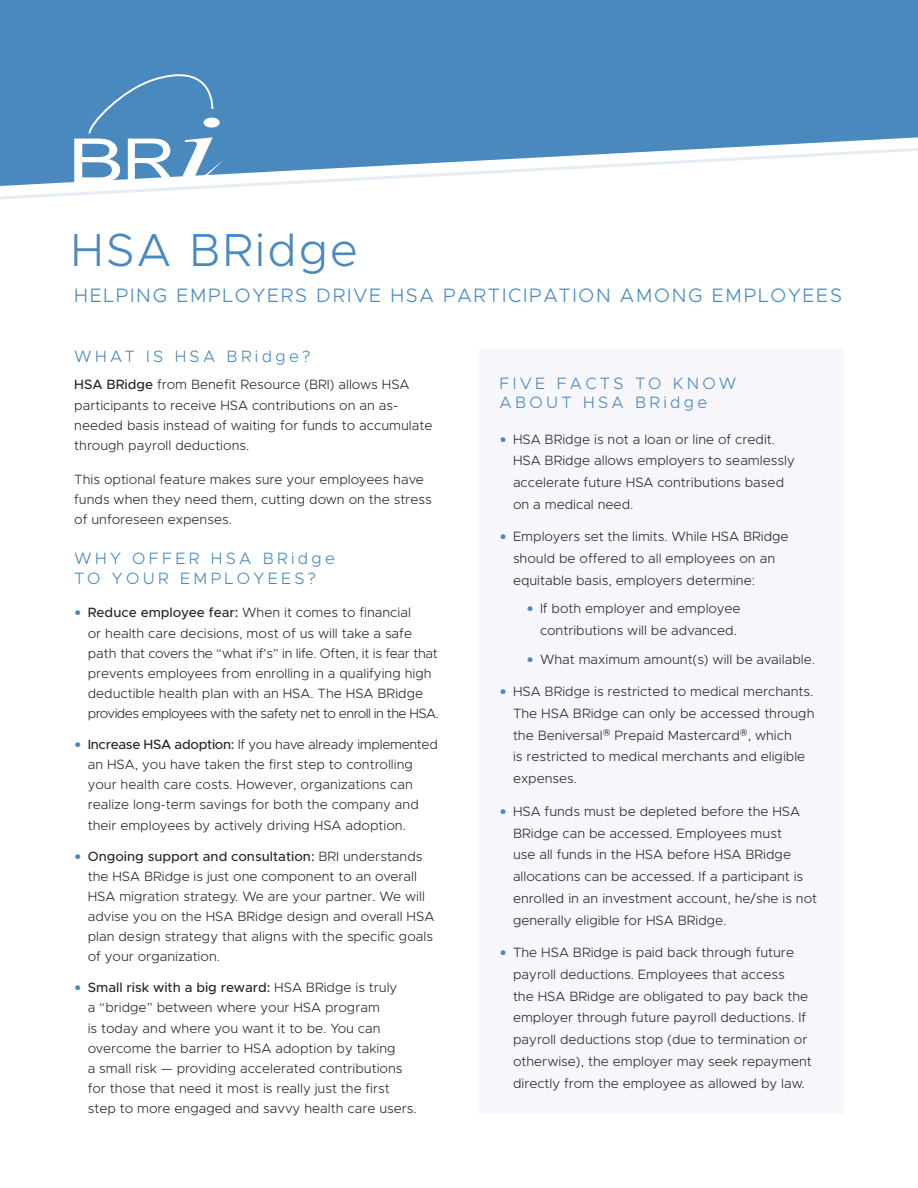
<style>
.page{position:relative;width:918px;height:1188px;background:#fff}
.page>*{position:absolute;margin:0;border:0;box-sizing:border-box;transform-origin:0 0}
.Section_Headline{font:300 46.5px "Metropolis";letter-spacing:.05em;color:#4a89be}
.Section_Headline-2{font:300 19.5px "Metropolis";letter-spacing:.09em;color:#4a89be}
.Subhead{font:300 16.5px/19.8px "Metropolis";letter-spacing:.2em;color:#4a89be}
.Lower_Page_Body{font:300 13.5px/20.1px "Metropolis";color:#282928}
.s1{font-weight:500}
.s2{font-family:"Verdana";font-weight:400;color:#4a89be}
</style>
<div class="page">
<div style="left:479px;top:349px;width:365px;height:765px;background:#f7f7fb"></div>
<div style="left:0;top:0;width:918px;height:146px;background:#4a89be"></div>
<svg style="left:74px;top:72px;width:149px;height:74px;background:#5a94c4"></svg>
<svg style="left:0;top:146px;width:918px;height:54px"></svg>
<p class="Section_Headline" style="left:71px;top:222px;width:288px">HSA BRidge</p>
<p class="Section_Headline-2" style="left:74px;top:284px;width:769px">HELPING EMPLOYERS DRIVE HSA PARTICIPATION AMONG EMPLOYEES</p>
<p class="Subhead" style="left:74px;top:347px;width:238px">WHAT IS HSA BRidge?</p>
<p class="Lower_Page_Body" style="left:74px;top:375px;width:360px"><span class="s1">HSA BRidge</span> from Benefit Resource (BRI) allows HSA participants to receive HSA contributions on an as&shy;needed basis instead of waiting for funds to accumulate through payroll deductions.</p>
<p class="Lower_Page_Body" style="left:74px;top:469px;width:359px">This optional feature makes sure your employees have funds when they need them, cutting down on the stress of unforeseen expenses.</p>
<p class="Subhead" style="left:74px;top:548px;width:262px">WHY OFFER HSA BRidge<br>TO YOUR EMPLOYEES?</p>
<p class="Lower_Page_Body" style="left:88px;top:603px;width:353px;text-indent:-14px"><span class="s2">•</span> <span class="s1">Reduce employee fear:</span> When it comes to financial<br>or health care decisions, most of us will take a safe path that covers the “what if’s” in life. Often, it is fear that prevents employees from enrolling in a qualifying high deductible health plan with an HSA. The HSA BRidge provides employees with the safety net to enroll in the HSA.</p>
<p class="Lower_Page_Body" style="left:88px;top:734px;width:352px;text-indent:-14px"><span class="s2">•</span> <span class="s1">Increase HSA adoption:</span> If you have already implemented an HSA, you have taken the first step to controlling your health care costs. However, organizations can realize long-term savings for both the company and their employees by actively driving HSA adoption.</p>
<p class="Lower_Page_Body" style="left:88px;top:846px;width:348px;text-indent:-14px"><span class="s2">•</span> <span class="s1">Ongoing support and consultation:</span> BRI understands the HSA BRidge is just one component to an overall HSA migration strategy. We are your partner. We will advise you on the HSA BRidge design and overall HSA plan design strategy that aligns with the specific goals of your organization.</p>
<p class="Lower_Page_Body" style="left:88px;top:978px;width:330px;text-indent:-14px"><span class="s2">•</span> <span class="s1">Small risk with a big reward:</span> HSA BRidge is truly<br>a “bridge” between where your HSA program<br>is today and where you want it to be. You can overcome the barrier to HSA adoption by taking<br>a small risk — providing accelerated contributions for those that need it most is really just the first step to more engaged and savvy health care users.</p>
<p class="Subhead" style="left:500px;top:373px;width:238px">FIVE FACTS TO KNOW<br>ABOUT HSA BRidge</p>
<p class="Lower_Page_Body" style="left:513px;top:428px;width:283px;line-height:21.8px;text-indent:-14px"><span class="s2">•</span> HSA BRidge is not a loan or line of credit.<br>HSA BRidge allows employers to seamlessly accelerate future HSA contributions based on a medical need.</p>
<p class="Lower_Page_Body" style="left:513px;top:526px;width:277px;line-height:21.8px;text-indent:-14px"><span class="s2">•</span> Employers set the limits. While HSA BRidge should be offered to all employees on an equitable basis, employers determine:</p>
<p class="Lower_Page_Body" style="left:526px;top:598px;width:215px;line-height:21.8px;text-align:right"><span class="s2">•</span> If both employer and employee contributions will be advanced.</p>
<p class="Lower_Page_Body" style="left:526px;top:649px;width:290px"><span class="s2">•</span> What maximum amount(s) will be available.</p>
<p class="Lower_Page_Body" style="left:513px;top:681px;width:303px;line-height:21.8px;text-indent:-14px"><span class="s2">•</span> HSA BRidge is restricted to medical merchants.<br>The HSA BRidge can only be accessed through the Beniversal<sup>®</sup> Prepaid Mastercard<sup>®</sup>, which<br>is restricted to medical merchants and eligible expenses.</p>
<p class="Lower_Page_Body" style="left:513px;top:800px;width:306px;line-height:21.8px;text-indent:-14px"><span class="s2">•</span> HSA funds must be depleted before the HSA BRidge can be accessed. Employees must<br>use all funds in the HSA before HSA BRidge allocations can be accessed. If a participant is enrolled in an investment account, he/she is not generally eligible for HSA BRidge.</p>
<p class="Lower_Page_Body" style="left:513px;top:942px;width:300px;line-height:21.8px;text-indent:-14px"><span class="s2">•</span> The HSA BRidge is paid back through future payroll deductions. Employees that access<br>the HSA BRidge are obligated to pay back the employer through future payroll deductions. If payroll deductions stop (due to termination or otherwise), the employer may seek repayment directly from the employee as allowed by law.</p>
</div>
